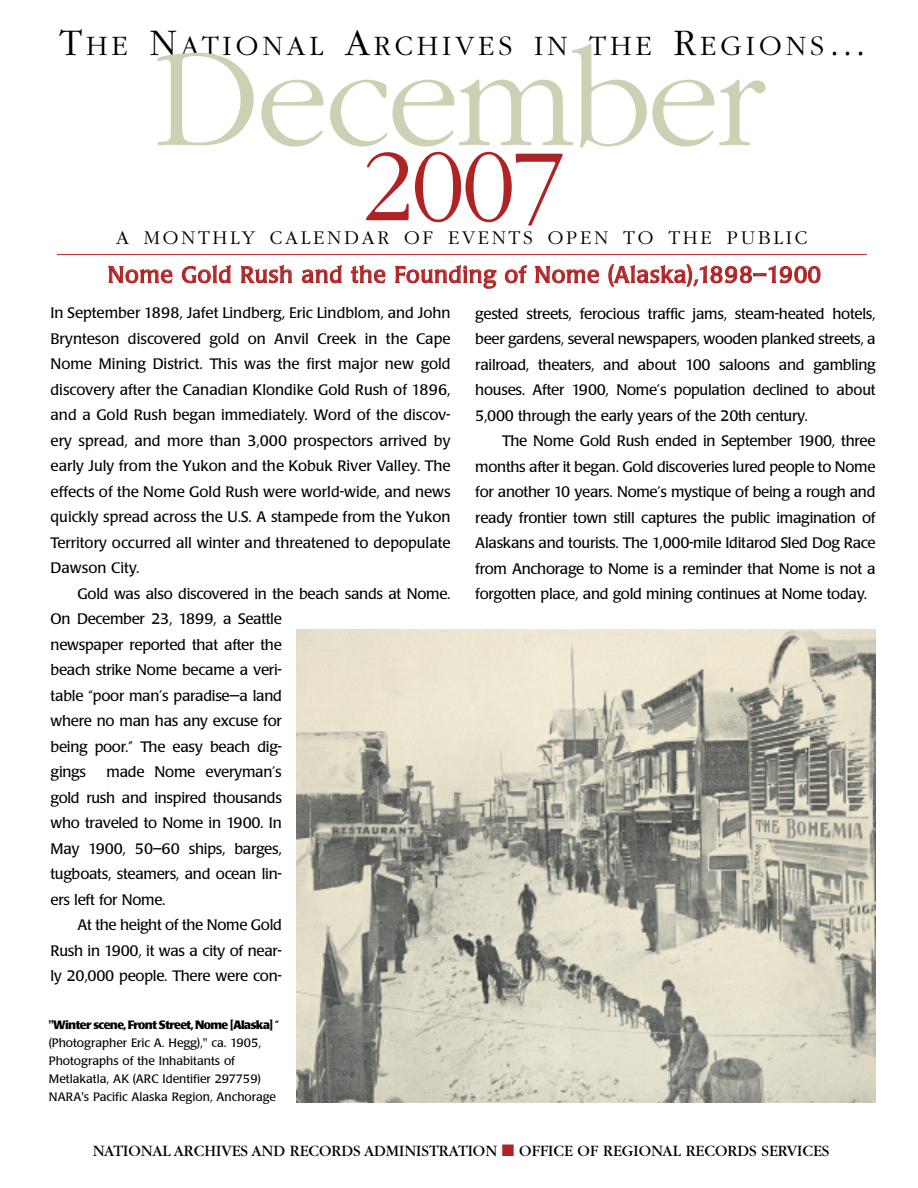
<style>
.page{position:relative;width:918px;height:1188px;background:#fff}
.page>*{position:absolute;margin:0;border:0;box-sizing:border-box;transform-origin:0 0}
.t1{font:300 144px "Garamond";letter-spacing:-.025em;color:#ced0b4}
.t2{font:300 106.5px "Garamond";color:#af2325}
.t3{font:300 29.25px "Garamond";letter-spacing:.135em;color:#000}
.t4{font:22.5px "Poppl Laudatio";letter-spacing:.035em;color:#af2325}
.t5{font:300 20.25px "Garamond";letter-spacing:.135em;color:#000}
.t6{font:16.5px "Garamond";color:#000}
.t7{font:15px/25.5px "Poppl Laudatio";letter-spacing:-.02em;color:#000;text-align:justify}
.t8{font:12px/18px "Poppl Laudatio";color:#000}
.t9{font:700 12px "Poppl Laudatio";letter-spacing:-.05em;color:#000}
.s1{font-size:39px}
.s2{color:#af2325}
</style>
<div class="page">
<hr style="left:57px;top:254px;width:810px;height:1px;background:#af2325">
<img style="left:297px;top:630px;width:578px;height:473px">
<h3 class="t3" style="left:60px;top:28px;width:809px"><span class="s1">T</span>HE <span class="s1">N</span>ATIONAL <span class="s1">A</span>RCHIVES IN THE <span class="s1">R</span>EGIONS<span class="s1">…</span></h3>
<h1 class="t1" style="left:154px;top:11px;width:613px">December</h1>
<h2 class="t2" style="left:361px;top:121px;width:207px">2007</h2>
<h3 class="t5" style="left:116px;top:225px;width:693px">A MONTHLY CALENDAR OF EVENTS OPEN TO THE PUBLIC</h3>
<h3 class="t4" style="left:108px;top:266px;width:715px">Nome Gold Rush and the Founding of Nome (Alaska),1898–1900</h3>
<p class="t7" style="left:51px;top:302px;width:402px">In September 1898, Jafet Lindberg, Eric Lindblom, and John Brynteson discovered gold on Anvil Creek in the Cape Nome Mining District. This was the first major new gold discovery after the Canadian Klondike Gold Rush of 1896, and a Gold Rush began immediately. Word of the discov&shy;ery spread, and more than 3,000 prospectors arrived by early July from the Yukon and the Kobuk River Valley. The effects of the Nome Gold Rush were world-wide, and news quickly spread across the U.S. A stampede from the Yukon Territory occurred all winter and threatened to depopulate Dawson City.</p>
<p class="t7" style="left:51px;top:583px;width:402px;text-align:left;text-indent:27px">Gold was also discovered in the beach sands at Nome.<br>On December 23, 1899, a Seattle<br>newspaper reported that after the<br>beach strike Nome became a veri-<br>table “poor man’s paradise—a land<br>where no man has any excuse for<br>being poor.” The easy beach dig-<br>gings</p>
<p class="t7" style="left:475px;top:302px;width:402px">gested streets, ferocious traffic jams, steam-heated hotels, beer gardens, several newspapers, wooden planked streets, a railroad, theaters, and about 100 saloons and gambling houses. After 1900, Nome’s population declined to about 5,000 through the early years of the 20th century.</p>
<p class="t7" style="left:475px;top:430px;width:402px;text-indent:27px">The Nome Gold Rush ended in September 1900, three months after it began. Gold discoveries lured people to Nome for another 10 years. Nome’s mystique of being a rough and ready frontier town still captures the public imagination of Alaskans and tourists. The 1,000-mile Iditarod Sled Dog Race from Anchorage to Nome is a reminder that Nome is not a forgotten place, and gold mining continues at Nome today.</p>
<p class="t7" style="left:51px;top:761px;width:233px;text-indent:56px">made Nome everyman’s gold rush and inspired thousands who traveled to Nome in 1900. In May 1900, 50–60 ships, barges, tugboats, steamers, and ocean lin&shy;ers left for Nome.</p>
<p class="t7" style="left:51px;top:914px;width:233px;text-indent:27px">At the height of the Nome Gold Rush in 1900, it was a city of near&shy;ly 20,000 people. There were con-</p>
<p class="t9" style="left:49px;top:1020px;width:232px">"Winter scene, Front Street, Nome [Alaska] “</p>
<p class="t8" style="left:49px;top:1035px;width:229px">(Photographer Eric A. Hegg)," ca. 1905, Photographs of the Inhabitants of Metlakatla, AK (ARC Identifier 297759)<br>NARA's Pacific Alaska Region, Anchorage</p>
<p class="t6" style="left:93px;top:1146px;width:738px">NATIONAL ARCHIVES AND RECORDS ADMINISTRATION <span class="s2">■</span> OFFICE OF REGIONAL RECORDS SERVICES</p>
</div>
